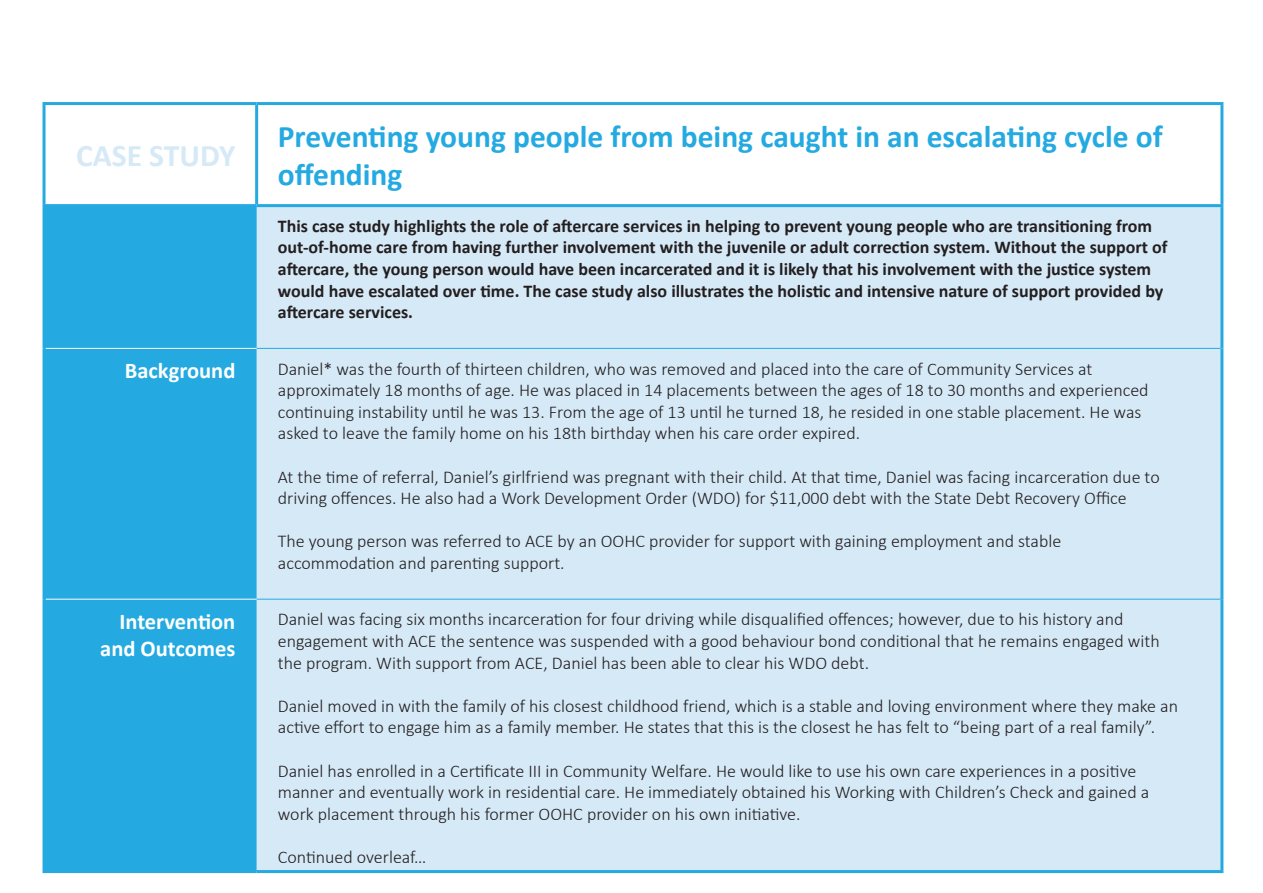
<style>
.page{position:relative;width:1263px;height:893px;background:#fff}
.page>*{position:absolute;margin:0;border:0;box-sizing:border-box;transform-origin:0 0}
.t1{font:700 31.5px/37.8px "Calibri";color:#24aae1}
.t2{font:700 31.5px "Calibri";color:#d6e9f7}
.t3{font:700 22.5px/27px "Calibri";color:#fff;text-align:right}
.t4{font:300 18px/21.6px "Calibri";color:#231f20}
.t5{font:700 18px/21.6px "Calibri";color:#231f20}
</style>
<div class="page">
<div style="left:44px;top:206px;width:213px;height:142px;background:#24aae1"></div>
<div style="left:257px;top:207px;width:963px;height:663px;background:#d6e9f7"></div>
<div style="left:46px;top:349px;width:211px;height:521px;background:#24aae1"></div>
<hr style="left:257px;top:348px;width:963px;height:1px;background:#24aae1">
<hr style="left:257px;top:599px;width:963px;height:1px;background:#24aae1">
<hr style="left:46px;top:599px;width:211px;height:1px;background:#fff">
<hr style="left:43px;top:207px;width:3px;height:141px;background:#24aae1">
<hr style="left:1220px;top:207px;width:3px;height:141px;background:#24aae1">
<hr style="left:43px;top:348px;width:3px;height:251px;background:#24aae1">
<hr style="left:1220px;top:348px;width:3px;height:251px;background:#24aae1">
<hr style="left:43px;top:599px;width:3px;height:271px;background:#24aae1">
<hr style="left:1220px;top:599px;width:3px;height:271px;background:#24aae1">
<hr style="left:43px;top:102px;width:214px;height:3px;background:#24aae1">
<hr style="left:43px;top:105px;width:3px;height:99px;background:#24aae1">
<hr style="left:257px;top:102px;width:966px;height:3px;background:#24aae1">
<hr style="left:255px;top:105px;width:3px;height:99px;background:#24aae1">
<hr style="left:1220px;top:105px;width:3px;height:99px;background:#24aae1">
<hr style="left:43px;top:204px;width:214px;height:3px;background:#24aae1">
<hr style="left:257px;top:204px;width:966px;height:3px;background:#24aae1">
<hr style="left:43px;top:870px;width:214px;height:3px;background:#24aae1">
<hr style="left:257px;top:870px;width:966px;height:3px;background:#24aae1">
<h1 class="t2" style="left:76px;top:136px;width:161px">CASE STUDY</h1>
<h1 class="t1" style="left:278px;top:118px;width:886px">Preventing young people from being caught in an escalating cycle of offending</h1>
<p class="t5" style="left:278px;top:215px;width:891px">This case study highlights the role of aftercare services in helping to prevent young people who are transitioning from out-of-home care from having further involvement with the juvenile or adult correction system. Without the support of aftercare, the young person would have been incarcerated and it is likely that his involvement with the justice system would have escalated over time. The case study also illustrates the holistic and intensive nature of support provided by aftercare services.</p>
<p class="t3" style="left:125px;top:357px;width:112px">Background</p>
<p class="t4" style="left:278px;top:357px;width:872px">Daniel* was the fourth of thirteen children, who was removed and placed into the care of Community Services at approximately 18 months of age. He was placed in 14 placements between the ages of 18 to 30 months and experienced continuing instability until he was 13. From the age of 13 until he turned 18, he resided in one stable placement. He was asked to leave the family home on his 18th birthday when his care order expired.</p>
<p class="t4" style="left:278px;top:465px;width:883px">At the time of referral, Daniel’s girlfriend was pregnant with their child. At that time, Daniel was facing incarceration due to driving offences. He also had a Work Development Order (WDO) for $11,000 debt with the State Debt Recovery Office</p>
<p class="t4" style="left:278px;top:530px;width:785px">The young person was referred to ACE by an OOHC provider for support with gaining employment and stable accommodation and parenting support.</p>
<p class="t3" style="left:100px;top:608px;width:137px">Intervention and Outcomes</p>
<p class="t4" style="left:278px;top:608px;width:883px">Daniel was facing six months incarceration for four driving while disqualified offences; however, due to his history and engagement with ACE the sentence was suspended with a good behaviour bond conditional that he remains engaged with the program. With support from ACE, Daniel has been able to clear his WDO debt.</p>
<p class="t4" style="left:278px;top:694px;width:902px">Daniel moved in with the family of his closest childhood friend, which is a stable and loving environment where they make an active effort to engage him as a family member. He states that this is the closest he has felt to “being part of a real family”.</p>
<p class="t4" style="left:278px;top:759px;width:873px">Daniel has enrolled in a Certificate III in Community Welfare. He would like to use his own care experiences in a positive manner and eventually work in residential care. He immediately obtained his Working with Children’s Check and gained a work placement through his former OOHC provider on his own initiative.</p>
<p class="t4" style="left:278px;top:845px;width:150px">Continued overleaf…</p>
</div>
